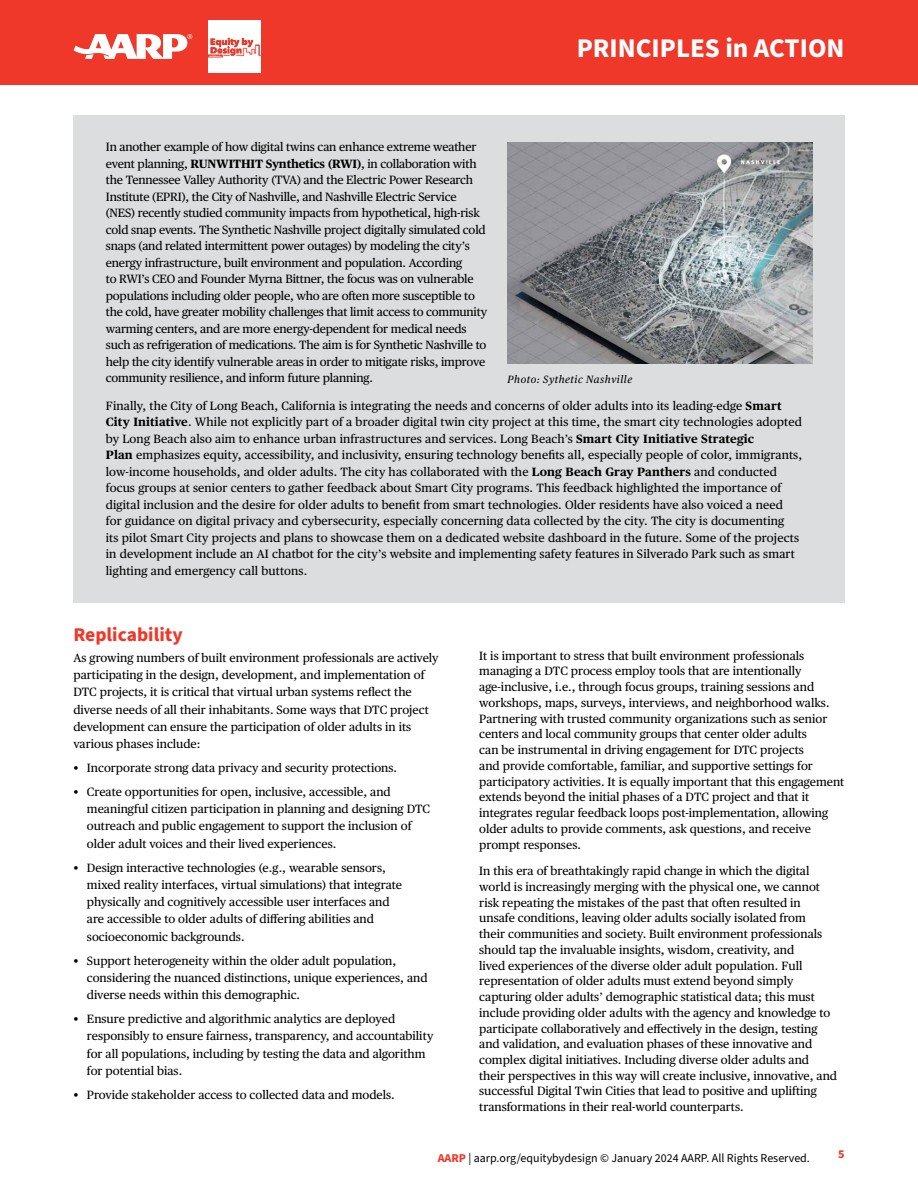
<style>
.page{position:relative;width:918px;height:1188px;background:#fff}
.page>*{position:absolute;margin:0;border:0;box-sizing:border-box;transform-origin:0 0}
.t1{font:700 27px "Source Sans Pro";color:#fff}
.t2{font:700 19.5px "Source Sans Pro";color:#ef3829}
.t3{font:12px/15.8px "Publico Text";color:#000}
.t4{font:12px "Source Sans Pro";color:#000}
.t5{font:700 12px "Source Sans Pro";color:#ef3829}
.t6{font:italic 10.5px "Publico Text";letter-spacing:.05em;color:#000}
.s1{font-weight:700}
.s2{font-weight:700;color:#ef3829}
</style>
<div class="page">
<div style="left:0;top:0;width:918px;height:85px;background:#ef3829"></div>
<svg style="left:74px;top:34px;width:118px;height:25px"></svg>
<img style="left:209px;top:21px;width:52px;height:51px">
<div style="left:73px;top:115px;width:772px;height:488px;background:#dcddde"></div>
<img style="left:508px;top:143px;width:304px;height:221px">
<h1 class="t1" style="left:577px;top:29px;width:269px">PRINCIPLES in ACTION</h1>
<p class="t3" style="left:106px;top:138px;width:383px;line-height:16.5px">In another example of how digital twins can enhance extreme weather event planning, <span class="s1">RUNWITHIT Synthetics (RWI)</span>, in collaboration with the Tennessee Valley Authority (TVA) and the Electric Power Research Institute (EPRI), the City of Nashville, and Nashville Electric Service (NES) recently studied community impacts from hypothetical, high-risk cold snap events. The Synthetic Nashville project digitally simulated cold snaps (and related intermittent power outages) by modeling the city’s energy infrastructure, built environment and population. According<br>to RWI’s CEO and Founder Myrna Bittner, the focus was on vulnerable populations including older people, who are often more susceptible to the cold, have greater mobility challenges that limit access to community warming centers, and are more energy-dependent for medical needs such as refrigeration of medications. The aim is for Synthetic Nashville to help the city identify vulnerable areas in order to mitigate risks, improve community resilience, and inform future planning.</p>
<p class="t3" style="left:106px;top:396px;width:698px;line-height:16.5px">Finally, the City of Long Beach, California is integrating the needs and concerns of older adults into its leading-edge <span class="s1">Smart City Initiative</span>. While not explicitly part of a broader digital twin city project at this time, the smart city technologies adopted by Long Beach also aim to enhance urban infrastructures and services. Long Beach’s <span class="s1">Smart City Initiative Strategic<br>Plan</span> emphasizes equity, accessibility, and inclusivity, ensuring technology benefits all, especially people of color, immigrants, low-income households, and older adults. The city has collaborated with the <span class="s1">Long Beach Gray Panthers</span> and conducted focus groups at senior centers to gather feedback about Smart City programs. This feedback highlighted the importance of digital inclusion and the desire for older adults to benefit from smart technologies. Older residents have also voiced a need<br>for guidance on digital privacy and cybersecurity, especially concerning data collected by the city. The city is documenting<br>its pilot Smart City projects and plans to showcase them on a dedicated website dashboard in the future. Some of the projects in development include an AI chatbot for the city’s website and implementing safety features in Silverado Park such as smart lighting and emergency call buttons.</p>
<p class="t6" style="left:508px;top:372px;width:126px">Photo: Sythetic Nashville</p>
<h2 class="t2" style="left:73px;top:621px;width:111px">Replicability</h2>
<p class="t3" style="left:73px;top:648px;width:367px;line-height:17.2px">As growing numbers of built environment professionals are actively participating in the design, development, and implementation of DTC projects, it is critical that virtual urban systems reflect the diverse needs of all their inhabitants. Some ways that DTC project development can ensure the participation of older adults in its various phases include:</p>
<p class="t3" style="left:73px;top:759px;width:325px">• Incorporate strong data privacy and security protections.</p>
<p class="t3" style="left:87px;top:782px;width:345px;line-height:17.2px;text-indent:-14px">• Create opportunities for open, inclusive, accessible, and meaningful citizen participation in planning and designing DTC outreach and public engagement to support the inclusion of older adult voices and their lived experiences.</p>
<p class="t3" style="left:87px;top:858px;width:317px;line-height:17.2px;text-indent:-14px">• Design interactive technologies (e.g., wearable sensors, mixed reality interfaces, virtual simulations) that integrate physically and cognitively accessible user interfaces and are accessible to older adults of differing abilities and socioeconomic backgrounds.</p>
<p class="t3" style="left:87px;top:951px;width:342px;line-height:17.2px;text-indent:-14px">• Support heterogeneity within the older adult population, considering the nuanced distinctions, unique experiences, and diverse needs within this demographic.</p>
<p class="t3" style="left:87px;top:1010px;width:348px;line-height:17.2px;text-indent:-14px">• Ensure predictive and algorithmic analytics are deployed responsibly to ensure fairness, transparency, and accountability for all populations, including by testing the data and algorithm for potential bias.</p>
<p class="t3" style="left:73px;top:1086px;width:323px">• Provide stakeholder access to collected data and models.</p>
<p class="t3" style="left:479px;top:647px;width:367px">It is important to stress that built environment professionals managing a DTC process employ tools that are intentionally age-inclusive, i.e., through focus groups, training sessions and workshops, maps, surveys, interviews, and neighborhood walks.<br>Partnering with trusted community organizations such as senior centers and local community groups that center older adults<br>can be instrumental in driving engagement for DTC projects<br>and provide comfortable, familiar, and supportive settings for participatory activities. It is equally important that this engagement extends beyond the initial phases of a DTC project and that it integrates regular feedback loops post-implementation, allowing older adults to provide comments, ask questions, and receive prompt responses.</p>
<p class="t3" style="left:479px;top:862px;width:359px">In this era of breathtakingly rapid change in which the digital world is increasingly merging with the physical one, we cannot risk repeating the mistakes of the past that often resulted in unsafe conditions, leaving older adults socially isolated from<br>their communities and society. Built environment professionals should tap the invaluable insights, wisdom, creativity, and<br>lived experiences of the diverse older adult population. Full representation of older adults must extend beyond simply capturing older adults’ demographic statistical data; this must include providing older adults with the agency and knowledge to participate collaboratively and effectively in the design, testing and validation, and evaluation phases of these innovative and complex digital initiatives. Including diverse older adults and their perspectives in this way will create inclusive, innovative, and successful Digital Twin Cities that lead to positive and uplifting transformations in their real-world counterparts.</p>
<p class="t4" style="left:438px;top:1150px;width:374px"><span class="s2">AARP</span> | aarp.org/equitybydesign © January 2024 AARP. All Rights Reserved.</p>
<p class="t5" style="left:838px;top:1146px;width:8px">5</p>
</div>
